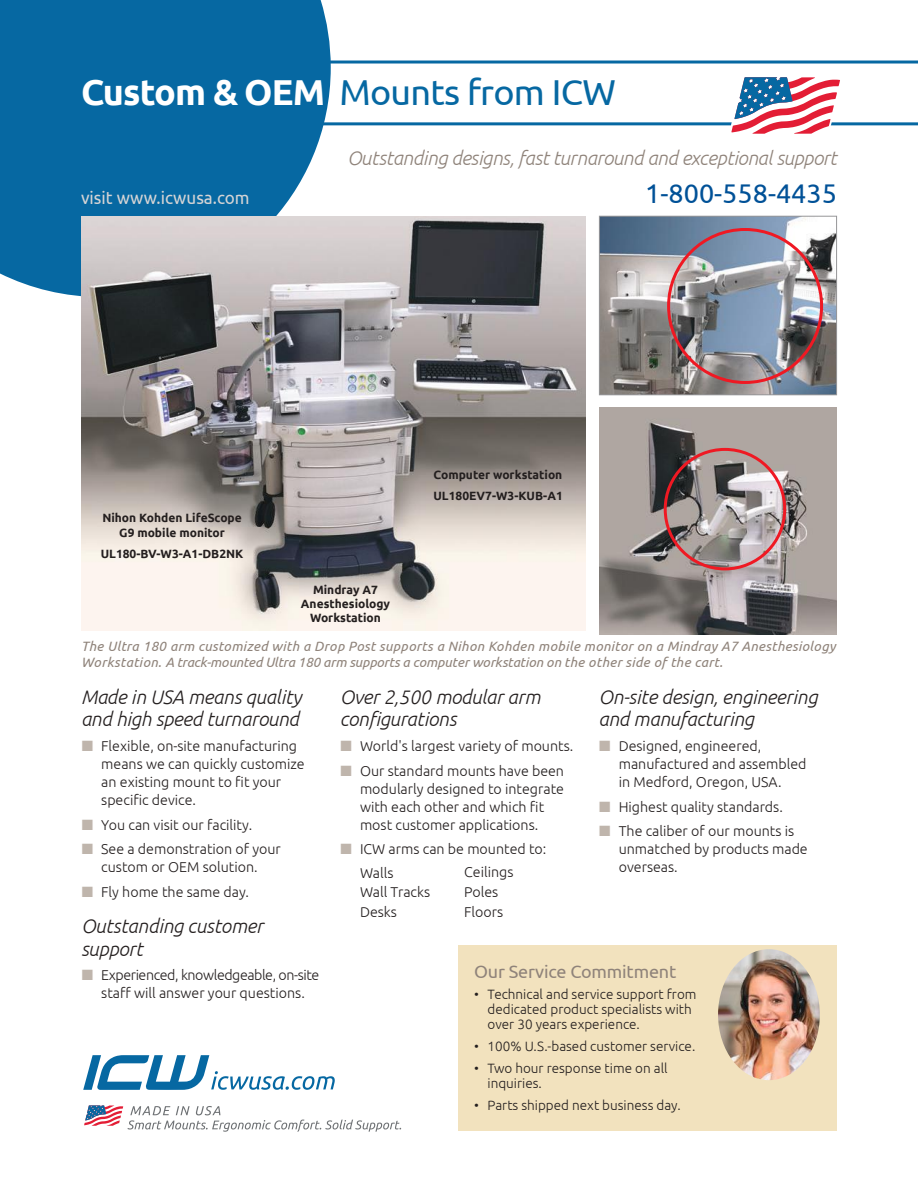
<style>
.page{position:relative;width:918px;height:1188px;background:#fff}
.page>*{position:absolute;margin:0;border:0;box-sizing:border-box;transform-origin:0 0}
.t1{font:36px "Ubuntu";letter-spacing:-.02em;color:#0668a2}
.t2{font:27px "Ubuntu";color:#005197}
.t3{font:italic 300 19.5px/22.5px "Ubuntu";letter-spacing:-.01em;color:#241f1f}
.t4{font:italic 300 19.5px "Ubuntu";letter-spacing:-.02em;color:#8f837a}
.t5{font:18px "Ubuntu";letter-spacing:-.01em;color:#8f837a}
.t6{font:18px "Ubuntu";color:#d5d4d5;scale:.95 1}
.t7{font:300 14.25px/18px "Ubuntu";color:#241f1f}
.t8{font:300 14.25px/18px "Ubuntu";letter-spacing:-.03em;color:#241f1f}
.t9{font:italic 13.5px/16.5px "Ubuntu";letter-spacing:.025em;color:#8f837a}
.t10{font:300 13.5px/15px "Ubuntu";color:#241f1f}
.t11{font:700 12px/14.4px "Ubuntu";color:#241f1f;text-align:center}
.s1{font-weight:700;color:#fff}
</style>
<div class="page">
<div style="left:0;top:0;width:331px;height:297px;background:#0668a2"></div>
<svg style="left:84px;top:1105px;width:317px;height:27px"></svg>
<svg style="left:83px;top:1055px;width:252px;height:35px"></svg>
<div style="left:458px;top:945px;width:379px;height:185px;background:#f2e2be"></div>
<img style="left:718px;top:949px;width:102px;height:131px">
<img style="left:81px;top:216px;width:504px;height:414px">
<img style="left:601px;top:218px;width:234px;height:175px">
<div style="left:599px;top:216px;width:238px;height:179px;border:1px solid #969698"></div>
<div style="left:667px;top:228px;width:156px;height:156px;border:3px solid #ef1923;border-radius:50%"></div>
<img style="left:599px;top:408px;width:238px;height:226px">
<div style="left:664px;top:448px;width:122px;height:122px;border:3px solid #ef1923;border-radius:50%"></div>
<hr style="left:27px;top:61px;width:891px;height:3px;background:#0668a2">
<hr style="left:27px;top:122px;width:891px;height:3px;background:#0668a2">
<svg style="left:729px;top:77px;width:114px;height:57px"></svg>
<h1 class="t1" style="left:81px;top:70px;width:536px"><span class="s1">Custom &amp; OEM</span> Mounts from ICW</h1>
<h3 class="t4" style="left:347px;top:147px;width:491px">Outstanding designs, fast turnaround and exceptional support</h3>
<p class="t6" style="left:81px;top:186px;width:179px">visit www.icwusa.com</p>
<h2 class="t2" style="left:645px;top:177px;width:193px">1-800-558-4435</h2>
<p class="t11" style="left:102px;top:511px;width:141px">Nihon Kohden LifeScope<br>G9 mobile monitor</p>
<p class="t11" style="left:101px;top:546px;width:144px">UL180-BV-W3-A1-DB2NK</p>
<p class="t11" style="left:433px;top:464px;width:131px;line-height:21.1px;text-align:left">Computer workstation<br>UL180EV7-W3-KUB-A1</p>
<p class="t11" style="left:301px;top:582px;width:91px">Mindray A7<br>Anesthesiology<br>Workstation</p>
<p class="t9" style="left:81px;top:638px;width:756px">The Ultra 180 arm customized with a Drop Post supports a Nihon Kohden mobile monitor on a Mindray A7 Anesthesiology<br>Workstation. A track-mounted Ultra 180 arm supports a computer workstation on the other side of the cart.</p>
<h3 class="t3" style="left:81px;top:685px;width:222px">Made in USA means quality and high speed turnaround</h3>
<p class="t7" style="left:101px;top:736px;width:205px">Flexible, on-site manufacturing means we can quickly customize an existing mount to fit your specific device.</p>
<p class="t7" style="left:101px;top:812px;width:181px;line-height:24.8px">You can visit our facility.<br>See a demonstration of your</p>
<p class="t7" style="left:101px;top:855px;width:158px;line-height:24.8px">custom or OEM solution.<br>Fly home the same day.</p>
<h3 class="t3" style="left:81px;top:914px;width:184px">Outstanding customer support</h3>
<p class="t8" style="left:101px;top:966px;width:219px">Experienced, knowledgeable, on-site staff will answer your questions.</p>
<h3 class="t3" style="left:340px;top:685px;width:202px">Over 2,500 modular arm configurations</h3>
<p class="t7" style="left:360px;top:733px;width:215px;line-height:24.8px">World's largest variety of mounts.<br>Our standard mounts have been</p>
<p class="t7" style="left:360px;top:779px;width:206px">modularly designed to integrate with each other and which fit most customer applications.</p>
<p class="t7" style="left:360px;top:837px;width:188px;line-height:23.2px">ICW arms can be mounted to:<br>Walls</p>
<p class="t7" style="left:360px;top:882px;width:72px;line-height:19.8px">Wall Tracks<br>Desks</p>
<p class="t7" style="left:464px;top:862px;width:51px;line-height:19.8px">Ceilings<br>Poles<br>Floors</p>
<h3 class="t3" style="left:598px;top:685px;width:221px">On-site design, engineering and manufacturing</h3>
<p class="t7" style="left:619px;top:736px;width:189px">Designed, engineered, manufactured and assembled in Medford, Oregon, USA.</p>
<p class="t7" style="left:619px;top:794px;width:177px;line-height:24.8px">Highest quality standards.<br>The caliber of our mounts is</p>
<p class="t7" style="left:619px;top:840px;width:191px">unmatched by products made overseas.</p>
<p class="t5" style="left:474px;top:960px;width:204px">Our Service Commitment</p>
<p class="t10" style="left:488px;top:987px;width:210px;text-indent:-14px">• Technical and service support from dedicated product specialists with over 30 years experience.</p>
<p class="t10" style="left:474px;top:1039px;width:223px">• 100% U.S.-based customer service.</p>
<p class="t10" style="left:488px;top:1060px;width:182px;text-indent:-14px">• Two hour response time on all inquiries.</p>
<p class="t10" style="left:474px;top:1097px;width:208px">• Parts shipped next business day.</p>
</div>
